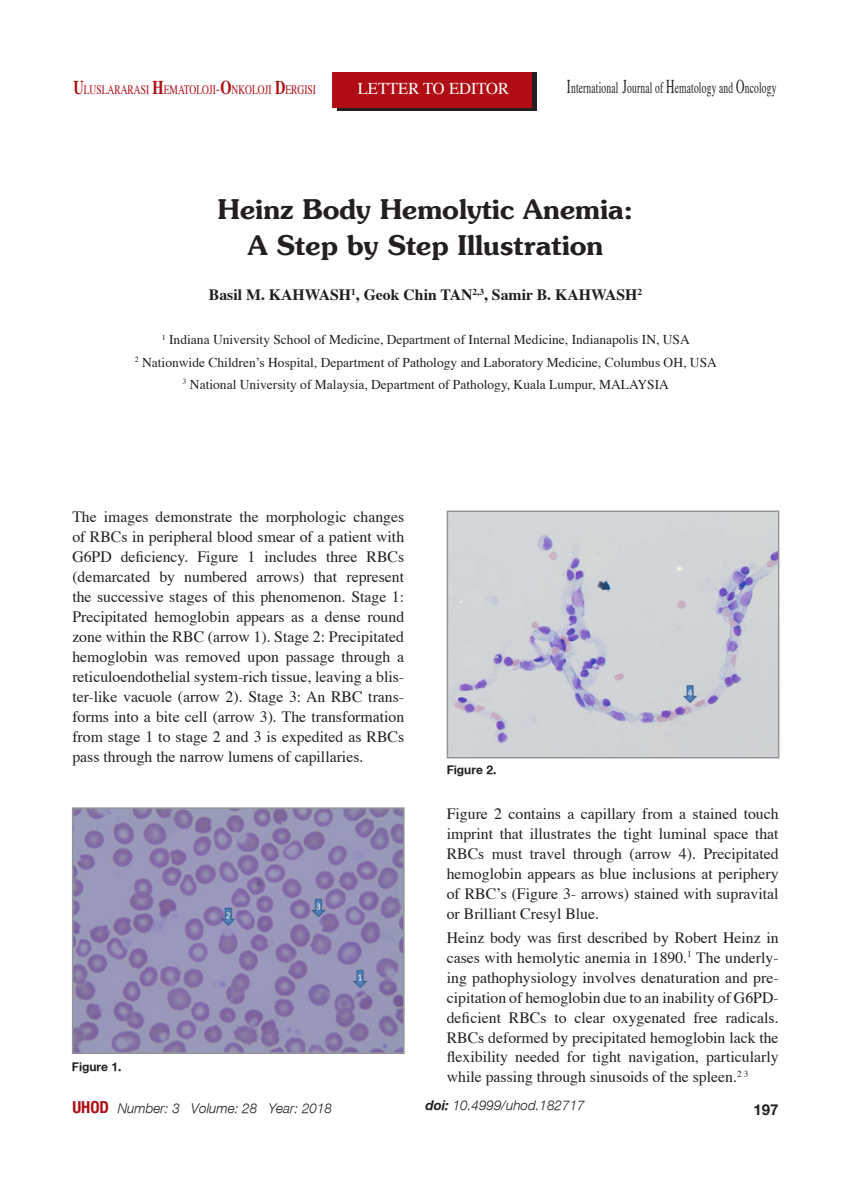
<style>
.page{position:relative;width:851px;height:1191px;background:#fff}
.page>*{position:absolute;margin:0;border:0;box-sizing:border-box;transform-origin:0 0}
.t1{font:700 27px "Souvenir";color:#231f20}
.t2{font:16.5px "Times";color:#fff}
.t3{font:15.9px "Times";letter-spacing:.02em;color:#231f20;scale:.6 1}
.t4{font:15.75px/20px "Times";color:#231f20;text-align:justify}
.t5{font:700 15.75px "Times";color:#231f20}
.t6{font:700 15px "Helvetica Neue";color:#231f20}
.t7{font:13.5px "Times";color:#231f20}
.t8{font:italic 300 13.5px "Helvetica Neu";color:#231f20}
.t9{font:12.9px "Times";color:#b00d15;scale:.73 1}
.t10{font:700 12px "Helvetica Neu";color:#231f20}
.s1{font-weight:700;font-size:19.5px}
.s2{font-size:18.15px}
.s3{font-size:19.5px}
.s4{font-weight:900}
.s5{font-family:"Helvetica Neue";font-weight:700;font-style:normal;font-stretch:condensed;font-size:16.5px;color:#b00d15}
</style>
<div class="page">
<div style="left:337px;top:72px;width:199px;height:39px;background:#231f20"></div>
<div style="left:332px;top:72px;width:199px;height:36px;background:#b00d15"></div>
<img style="left:75px;top:810px;width:326px;height:240px">
<div style="left:72px;top:807px;width:332px;height:246px;border:2px solid #939598"></div>
<img style="left:449px;top:513px;width:327px;height:242px">
<div style="left:446px;top:510px;width:333px;height:248px;border:2px solid #939598"></div>
<p class="t9" style="left:73px;top:82px;width:334px"><span class="s1">U</span>LUSLARARASI <span class="s1">H</span>EMATOLOJI<span class="s2">-</span><span class="s1">O</span>NKOLOJI <span class="s1">D</span>ERGISI</p>
<p class="t2" style="left:358px;top:78px;width:153px">LETTER TO EDITOR</p>
<p class="t3" style="left:567px;top:78px;width:351px"><span class="s3">I</span>nternational <span class="s3">J</span>ournal of <span class="s3">H</span>ematology and <span class="s3">O</span>ncology</p>
<p class="t1" style="left:218px;top:191px;width:416px">Heinz Body Hemolytic Anemia:</p>
<p class="t1" style="left:248px;top:228px;width:357px">A Step by Step Illustration</p>
<p class="t5" style="left:209px;top:284px;width:434px">Basil M. KAHWASH<sup>1</sup>, Geok Chin TAN<sup>2,3</sup>, Samir B. KAHWASH<sup>2</sup></p>
<p class="t7" style="left:162px;top:331px;width:529px"><sup>1</sup> Indiana University School of Medicine, Department of Internal Medicine, Indianapolis IN, USA</p>
<p class="t7" style="left:135px;top:353px;width:583px"><sup>2</sup> Nationwide Children’s Hospital, Department of Pathology and Laboratory Medicine, Columbus OH, USA</p>
<p class="t7" style="left:183px;top:376px;width:488px"><sup>3</sup> National University of Malaysia, Department of Pathology, Kuala Lumpur, MALAYSIA</p>
<p class="t4" style="left:72px;top:508px;width:333px">The images demonstrate the morphologic changes of RBCs in peripheral blood smear of a patient with G6PD deficiency. Figure 1 includes three RBCs (demarcated by numbered arrows) that represent the successive stages of this phenomenon. Stage 1:<br>Precipitated hemoglobin appears as a dense round zone within the RBC (arrow 1). Stage 2: Precipitated hemoglobin was removed upon passage through a reticuloendothelial system-rich tissue, leaving a blis&shy;ter-like vacuole (arrow 2). Stage 3: An RBC trans&shy;forms into a bite cell (arrow 3). The transformation from stage 1 to stage 2 and 3 is expedited as RBCs pass through the narrow lumens of capillaries.</p>
<p class="t10" style="left:72px;top:1059px;width:51px">Figure 1.</p>
<p class="t10" style="left:446px;top:762px;width:51px">Figure 2.</p>
<p class="t4" style="left:446px;top:804px;width:333px">Figure 2 contains a capillary from a stained touch imprint that illustrates the tight luminal space that RBCs must travel through (arrow 4). Precipitated hemoglobin appears as blue inclusions at periphery of RBC’s (Figure 3- arrows) stained with supravital or Brilliant Cresyl Blue.</p>
<p class="t4" style="left:446px;top:928px;width:333px">Heinz body was first described by Robert Heinz in cases with hemolytic anemia in 1890.<sup>1</sup> The underly&shy;ing pathophysiology involves denaturation and pre&shy;cipitation of hemoglobin due to an inability of G6PD&shy;deficient RBCs to clear oxygenated free radicals.<br>RBCs deformed by precipitated hemoglobin lack the flexibility needed for tight navigation, particularly while passing through sinusoids of the spleen.<sup>2</sup> <sup>3</sup></p>
<p class="t8" style="left:425px;top:1097px;width:161px"><span class="s4">doi:</span> 10.4999/uhod.182717</p>
<p class="t8" style="left:72px;top:1099px;width:261px"><span class="s5">UHOD</span> Number: 3 Volume: 28 Year: 2018</p>
<p class="t6" style="left:753px;top:1096px;width:27px">197</p>
</div>
